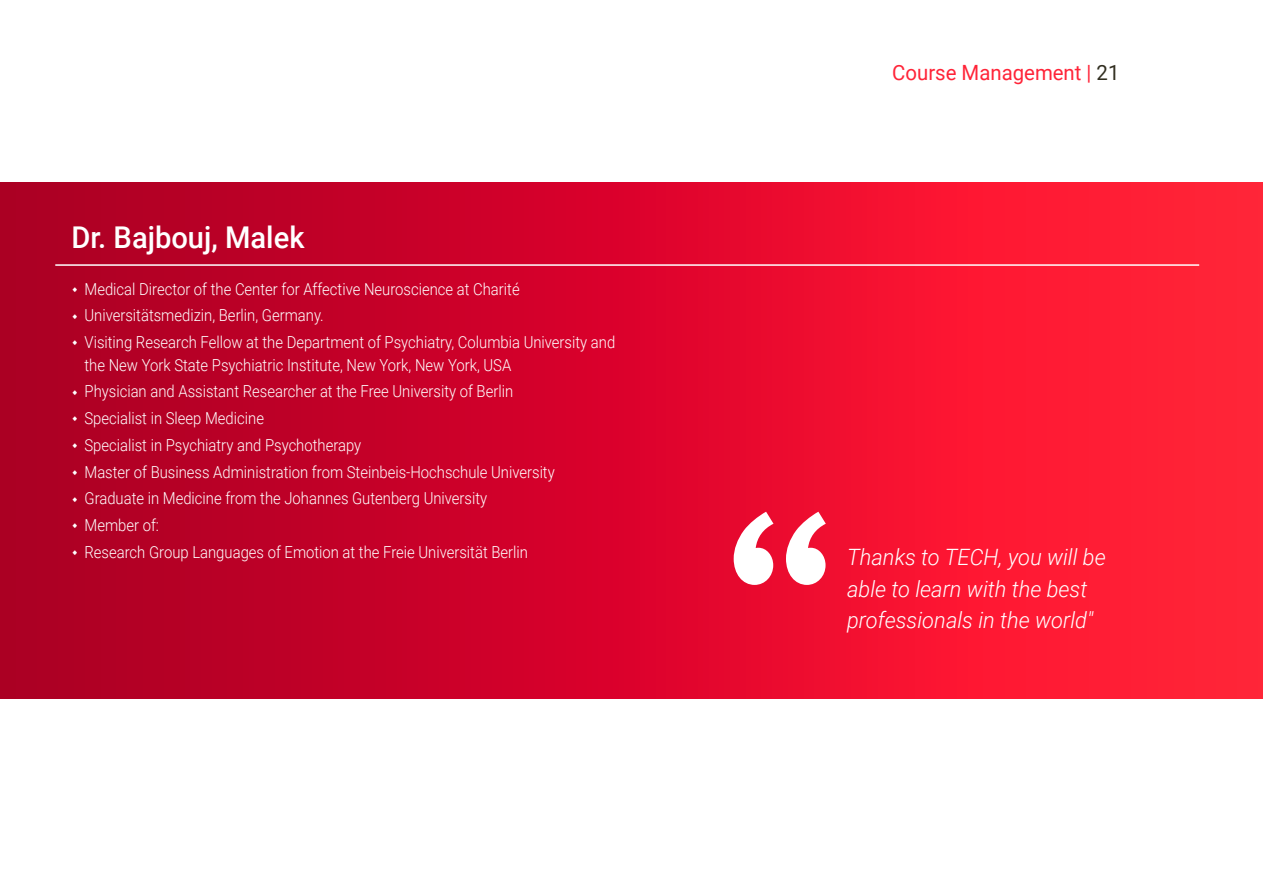
<style>
.page{position:relative;width:1263px;height:893px;background:#fff}
.page>*{position:absolute;margin:0;border:0;box-sizing:border-box;transform-origin:0 0}
.t1{font:500 30px "Roboto";color:#fff}
.t2{font:italic 300 22.5px/31.5px "Roboto";color:#fff}
.t3{font:21px "Roboto";color:#ff2438}
.t4{font:300 16.5px/26.7px "Roboto";color:#fff;scale:.9 1}
.s1{color:#312e20}
</style>
<div class="page">
<div style="left:0;top:182px;width:1263px;height:516px;background:linear-gradient(to right,#a90022,#ff1e37)"></div>
<svg style="left:734px;top:512px;width:92px;height:73px"></svg>
<hr style="left:55px;top:264px;width:1144px;height:2px;background:#fff">
<svg style="left:73px;top:287px;width:4px;height:5px"></svg>
<svg style="left:73px;top:314px;width:4px;height:5px"></svg>
<svg style="left:73px;top:340px;width:4px;height:5px"></svg>
<svg style="left:73px;top:390px;width:4px;height:5px"></svg>
<svg style="left:73px;top:416px;width:4px;height:5px"></svg>
<svg style="left:73px;top:443px;width:4px;height:5px"></svg>
<svg style="left:73px;top:470px;width:4px;height:5px"></svg>
<svg style="left:73px;top:497px;width:4px;height:5px"></svg>
<svg style="left:73px;top:523px;width:4px;height:5px"></svg>
<svg style="left:73px;top:550px;width:4px;height:5px"></svg>
<h1 class="t1" style="left:71px;top:216px;width:235px">Dr. Bajbouj, Malek</h1>
<p class="t4" style="left:85px;top:275px;width:591px">Medical Director of the Center for Affective Neuroscience at Charité<br>Universitätsmedizin, Berlin, Germany.<br>Visiting Research Fellow at the Department of Psychiatry, Columbia University and</p>
<p class="t4" style="left:85px;top:351px;width:524px">the New York State Psychiatric Institute, New York, New York, USA Physician and Assistant Researcher at the Free University of Berlin Specialist in Sleep Medicine<br>Specialist in Psychiatry and Psychotherapy<br>Master of Business Administration from Steinbeis-Hochschule University Graduate in Medicine from the Johannes Gutenberg University<br>Member of:<br>Research Group Languages of Emotion at the Freie Universität Berlin</p>
<p class="t3" style="left:892px;top:57px;width:229px">Course Management | <span class="s1">21</span></p>
<h2 class="t2" style="left:847px;top:541px;width:260px">Thanks to TECH, you will be able to learn with the best professionals in the world"</h2>
</div>
